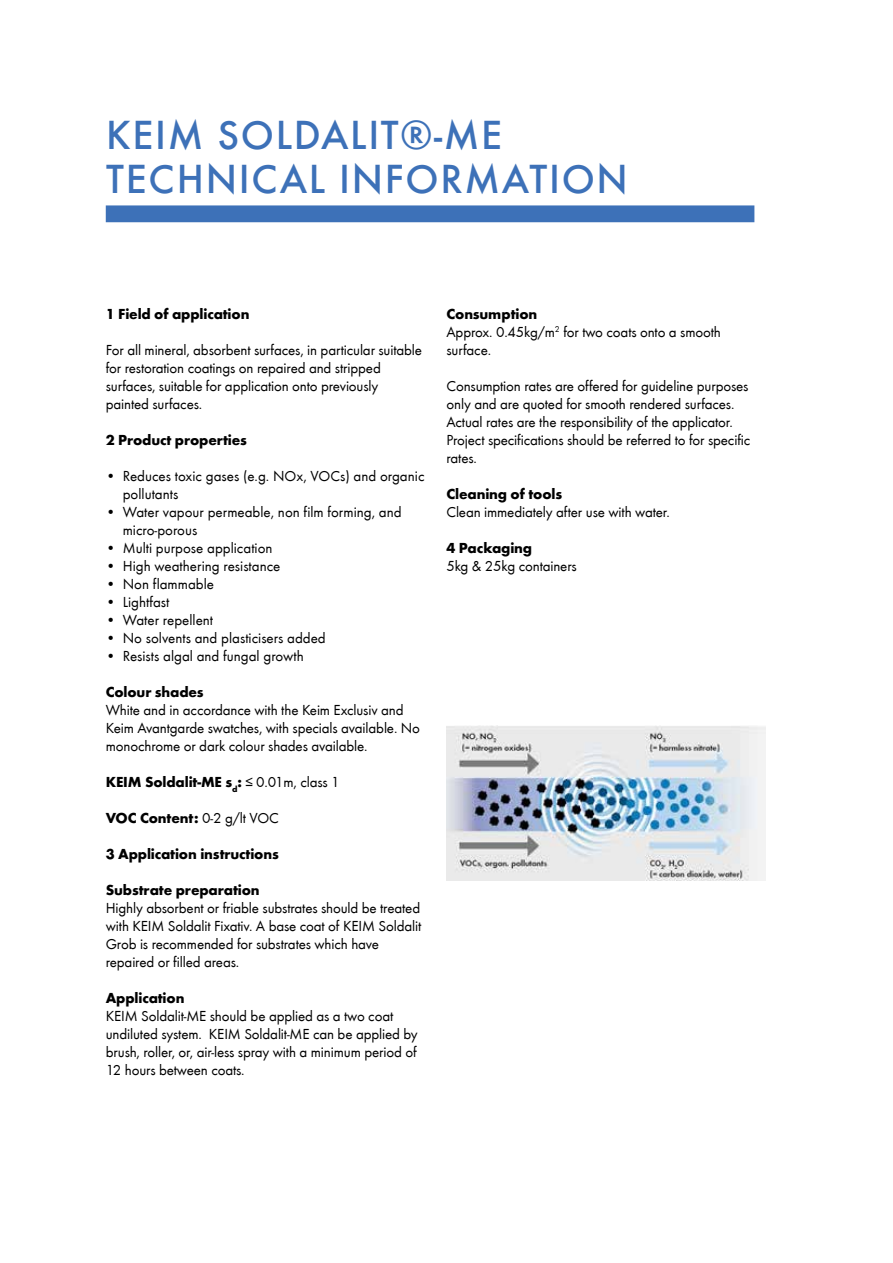
<style>
.page{position:relative;width:893px;height:1263px;background:#fff}
.page>*{position:absolute;margin:0;border:0;box-sizing:border-box;transform-origin:0 0}
.t1{font:500 42px/44.1px "Futura T";letter-spacing:.04em;color:#3d71b8}
.t2{font:15px/18px "Futura T Boo";letter-spacing:-.01em;color:#000}
.t3{font:700 15px "Futura T";letter-spacing:-.01em;color:#000}
.s1{font-family:"Futura T Boo";font-weight:400}
</style>
<div class="page">
<div style="left:106px;top:205px;width:648px;height:17px;background:#3d71b8"></div>
<img style="left:446px;top:725px;width:319px;height:155px">
<h1 class="t1" style="left:106px;top:113px;width:523px">KEIM SOLDALIT®-ME<br>TECHNICAL INFORMATION</h1>
<p class="t3" style="left:106px;top:305px;width:145px">1 Field of application</p>
<p class="t2" style="left:106px;top:341px;width:318px">For all mineral, absorbent surfaces, in particular suitable for restoration coatings on repaired and stripped surfaces, suitable for application onto previously painted surfaces.</p>
<p class="t3" style="left:106px;top:431px;width:143px">2 Product properties</p>
<p class="t2" style="left:123px;top:467px;width:303px;text-indent:-17px">• Reduces toxic gases (e.g. NOx, VOCs) and organic pollutants</p>
<p class="t2" style="left:123px;top:503px;width:280px;text-indent:-17px">• Water vapour permeable, non film forming, and micro-porous</p>
<p class="t2" style="left:106px;top:539px;width:168px">• Multi purpose application</p>
<p class="t2" style="left:106px;top:557px;width:176px">• High weathering resistance</p>
<p class="t2" style="left:106px;top:575px;width:110px">• Non flammable</p>
<p class="t2" style="left:106px;top:593px;width:65px">• Lightfast</p>
<p class="t2" style="left:106px;top:611px;width:109px">• Water repellent</p>
<p class="t2" style="left:106px;top:629px;width:222px">• No solvents and plasticisers added</p>
<p class="t2" style="left:106px;top:647px;width:199px">• Resists algal and fungal growth</p>
<p class="t3" style="left:106px;top:683px;width:99px">Colour shades</p>
<p class="t2" style="left:106px;top:701px;width:316px">White and in accordance with the Keim Exclusiv and<br>Keim Avantgarde swatches, with specials available. No monochrome or dark colour shades available.</p>
<p class="t3" style="left:106px;top:773px;width:235px">KEIM Soldalit-ME s<sub>d</sub>: <span class="s1">≤ 0.01m, class 1</span></p>
<p class="t3" style="left:106px;top:809px;width:175px">VOC Content: <span class="s1">0-2 g/lt VOC</span></p>
<p class="t3" style="left:106px;top:845px;width:175px">3 Application instructions</p>
<p class="t3" style="left:106px;top:881px;width:155px">Substrate preparation</p>
<p class="t2" style="left:106px;top:899px;width:317px">Highly absorbent or friable substrates should be treated with KEIM Soldalit Fixativ. A base coat of KEIM Soldalit Grob is recommended for substrates which have repaired or filled areas.</p>
<p class="t3" style="left:106px;top:989px;width:80px">Application</p>
<p class="t2" style="left:106px;top:1007px;width:314px">KEIM Soldalit-ME should be applied as a two coat undiluted system. KEIM Soldalit-ME can be applied by brush, roller, or, air-less spray with a minimum period of 12 hours between coats.</p>
<p class="t3" style="left:446px;top:305px;width:92px">Consumption</p>
<p class="t2" style="left:446px;top:323px;width:276px">Approx. 0.45kg/m<sup>2</sup> for two coats onto a smooth surface.</p>
<p class="t2" style="left:446px;top:377px;width:305px">Consumption rates are offered for guideline purposes only and are quoted for smooth rendered surfaces.<br>Actual rates are the responsibility of the applicator.<br>Project specifications should be referred to for specific rates.</p>
<p class="t3" style="left:446px;top:485px;width:117px">Cleaning of tools</p>
<p class="t2" style="left:446px;top:503px;width:225px">Clean immediately after use with water.</p>
<p class="t3" style="left:446px;top:539px;width:87px">4 Packaging</p>
<p class="t2" style="left:446px;top:557px;width:132px">5kg &amp; 25kg containers</p>
</div>
